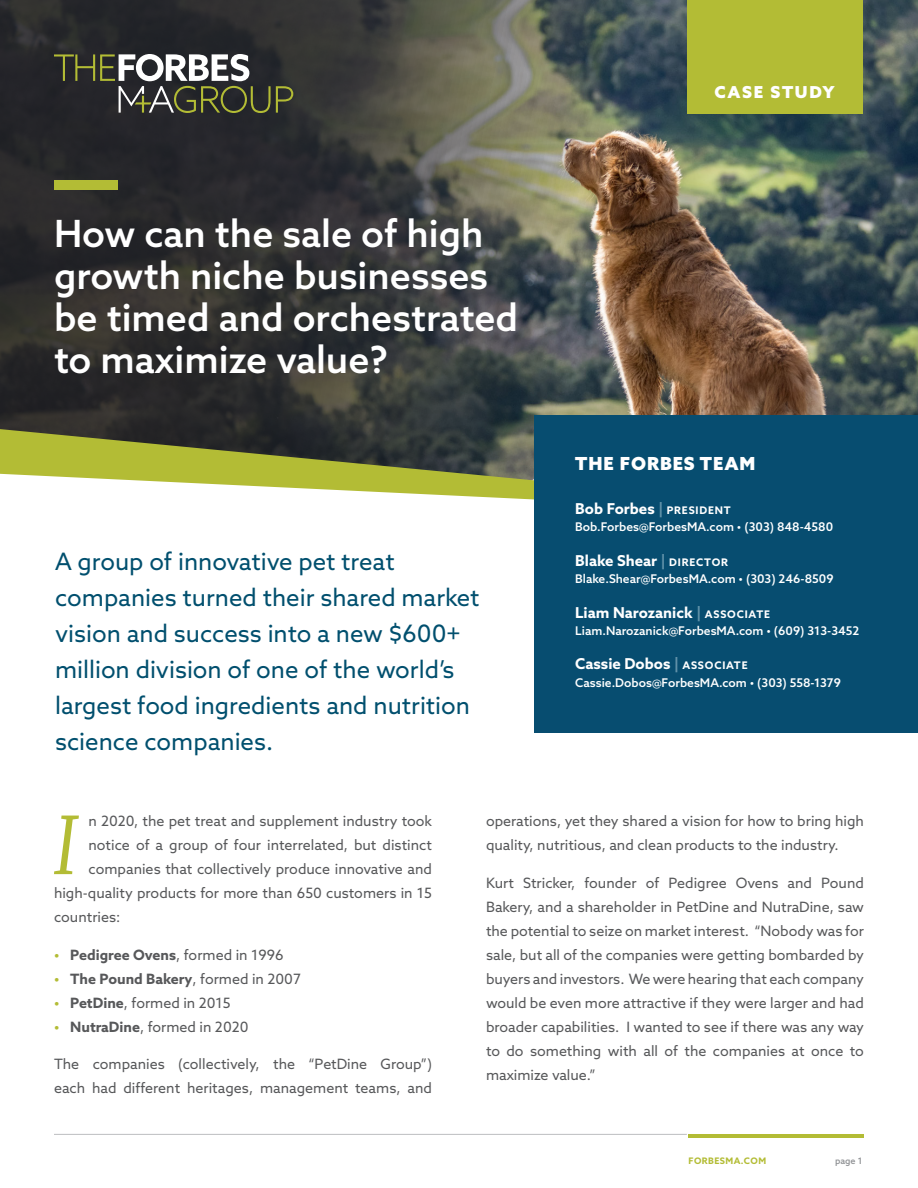
<style>
.page{position:relative;width:918px;height:1188px;background:#fff}
.page>*{position:absolute;margin:0;border:0;box-sizing:border-box;transform-origin:0 0}
.Intro_Paragraph{font:italic 300 78.9px "Merriweather";color:#b3bc35}
.Headline{font:500 37.5px/42px "Azo Sans";color:#fff}
.Subheadline{font:24px/36px "Azo Sans";color:#014f6e}
.Callout_Headline{font:900 18px "Azo Sans";letter-spacing:.05em;color:#fff}
.Callout_Headline-2{font:900 16.5px "Azo Sans";letter-spacing:.1em;color:#fff}
.Callout_Content{font:700 15px "Azo Sans";color:#fff}
.Intro_Paragraph-2{font:14.25px/24px "Azo Sans";color:#57585a}
.t1{font:700 14.25px "Azo Sans";color:#57585a}
.Callout_Content-2{font:500 12px "Azo Sans";color:#fff}
.t2{font:700 9px "Azo Sans";letter-spacing:.05em;color:#b3bc35}
.t3{font:500 9px "Azo Sans";color:#939598}
.s1{color:#6192a9}
.s2{font-size:10.5px}
.s3{color:#b3bc35}
.s4{font-weight:400}
.s5{font-weight:700;color:#b3bc35}
.s6{font-weight:700}
</style>
<div class="page">
<hr style="left:688px;top:1134px;width:176px;height:3px;background:#b3bc35">
<hr style="left:54px;top:1134px;width:633px;height:1px;background:#bcbdc0">
<img style="left:0;top:0;width:918px;height:429px">
<svg style="left:0;top:429px;width:535px;height:89px"></svg>
<div style="left:535px;top:415px;width:383px;height:317px;background:#074d70"></div>
<svg style="left:54px;top:54px;width:239px;height:59px;background:#54554d"></svg>
<div style="left:687px;top:0;width:175px;height:113px;background:#b3bc35"></div>
<div style="left:54px;top:180px;width:64px;height:10px;background:#b3bc35"></div>
<p class="Headline" style="left:54px;top:213px;width:466px">How can the sale of high growth niche businesses be timed and orchestrated to maximize value?</p>
<p class="Subheadline" style="left:55px;top:543px;width:426px">A group of innovative pet treat companies turned their shared market vision and success into a new $600+ million division of one of the world’s largest food ingredients and nutrition science companies.</p>
<p class="Callout_Headline-2" style="left:715px;top:81px;width:121px">CASE STUDY</p>
<p class="Callout_Headline" style="left:575px;top:451px;width:182px">THE FORBES TEAM</p>
<p class="Callout_Content" style="left:575px;top:499px;width:157px">Bob Forbes <span class="s1">|</span> <span class="s2">PRESIDENT</span></p>
<p class="Callout_Content-2" style="left:575px;top:519px;width:260px">Bob.Forbes@ForbesMA.com • (303) 848-4580</p>
<p class="Callout_Content" style="left:575px;top:551px;width:154px">Blake Shear <span class="s1">|</span> <span class="s2">DIRECTOR</span></p>
<p class="Callout_Content-2" style="left:575px;top:571px;width:260px">Blake.Shear@ForbesMA.com • (303) 246-8509</p>
<p class="Callout_Content" style="left:575px;top:602px;width:196px">Liam Narozanick <span class="s1">|</span> <span class="s2">ASSOCIATE</span></p>
<p class="Callout_Content-2" style="left:575px;top:623px;width:286px">Liam.Narozanick@ForbesMA.com • (609) 313-3452</p>
<p class="Callout_Content" style="left:575px;top:654px;width:174px">Cassie Dobos <span class="s1">|</span> <span class="s2">ASSOCIATE</span></p>
<p class="Callout_Content-2" style="left:575px;top:674px;width:267px">Cassie.Dobos@ForbesMA.com • (303) 558-1379</p>
<p class="Intro_Paragraph" style="left:52px;top:790px;width:28px">I</p>
<p class="Intro_Paragraph-2" style="left:89px;top:809px;width:345px">n 2020, the pet treat and supplement industry took</p>
<p class="Intro_Paragraph-2" style="left:89px;top:833px;width:345px">notice of a group of four interrelated, but distinct</p>
<p class="Intro_Paragraph-2" style="left:89px;top:857px;width:345px">companies that collectively produce innovative and</p>
<p class="Intro_Paragraph-2" style="left:54px;top:881px;width:379px">high-quality products for more than 650 customers in 15</p>
<p class="Intro_Paragraph-2" style="left:54px;top:905px;width:68px">countries:</p>
<p class="t1" style="left:54px;top:945px;width:231px"><span class="s3">•</span> Pedigree Ovens<span class="s4">, formed in 1996</span></p>
<p class="t1" style="left:54px;top:969px;width:249px"><span class="s3">•</span> The Pound Bakery<span class="s4">, formed in 2007</span></p>
<p class="Intro_Paragraph-2" style="left:54px;top:990px;width:178px"><span class="s5">•</span> <span class="s6">PetDine</span>, formed in 2015</p>
<p class="Intro_Paragraph-2" style="left:54px;top:1014px;width:196px"><span class="s5">•</span> <span class="s6">NutraDine</span>, formed in 2020</p>
<p class="Intro_Paragraph-2" style="left:54px;top:1052px;width:380px">The companies (collectively, the “PetDine Group”) each had different heritages, management teams, and</p>
<p class="Intro_Paragraph-2" style="left:486px;top:809px;width:380px">operations, yet they shared a vision for how to bring high quality, nutritious, and clean products to the industry.</p>
<p class="Intro_Paragraph-2" style="left:486px;top:870px;width:380px;text-align:justify">Kurt Stricker, founder of Pedigree Ovens and Pound Bakery, and a shareholder in PetDine and NutraDine, saw the potential to seize on market interest. “Nobody was for sale, but all of the companies were getting bombarded by buyers and investors. We were hearing that each company would be even more attractive if they were larger and had broader capabilities. I wanted to see if there was any way to do something with all of the companies at once to maximize value.”</p>
<p class="t2" style="left:688px;top:1155px;width:79px">FORBESMA.COM</p>
<p class="t3" style="left:835px;top:1155px;width:29px">page 1</p>
</div>
